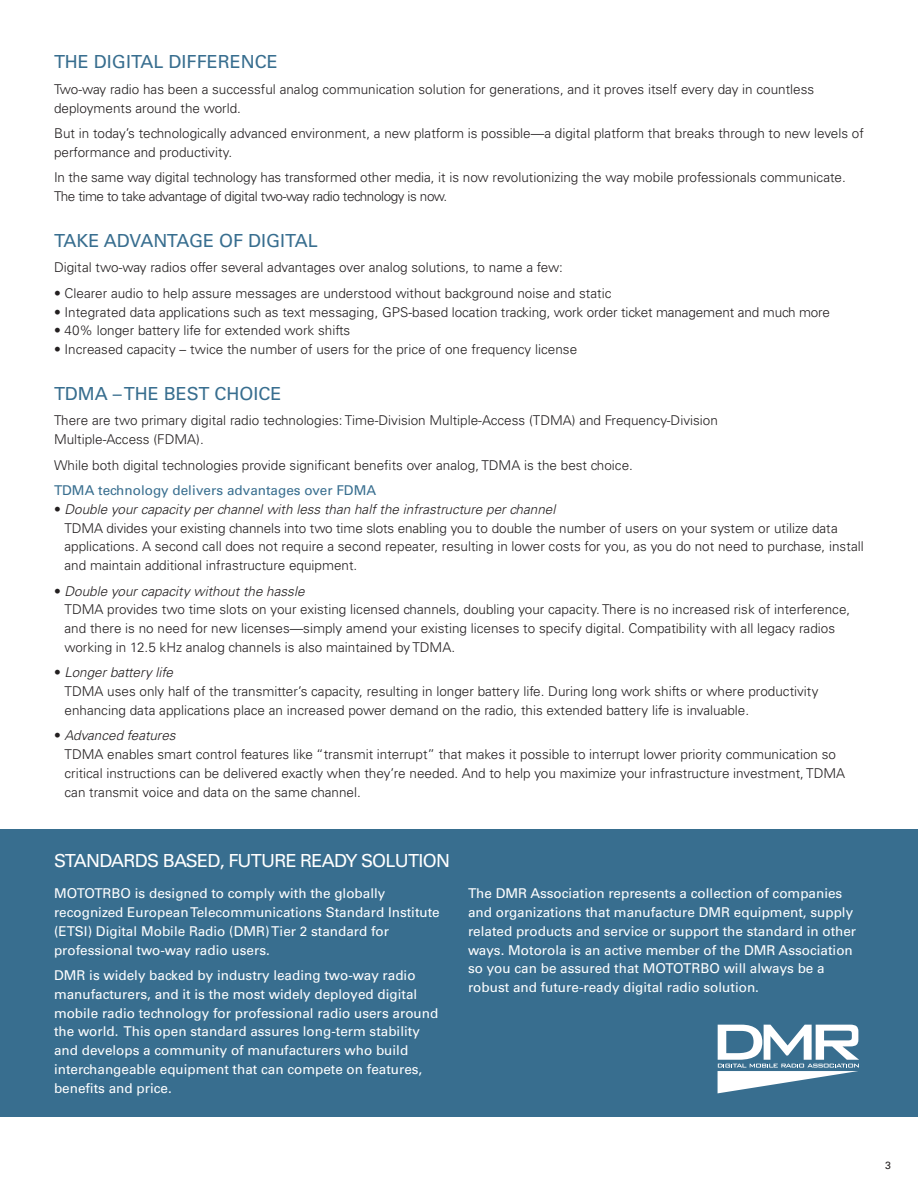
<style>
.page{position:relative;width:918px;height:1188px;background:#fff}
.page>*{position:absolute;margin:0;border:0;box-sizing:border-box;transform-origin:0 0}
.t1{font:18px "Univers";color:#386e8f}
.t2{font:18px "Univers";letter-spacing:-.04em;color:#fff}
.t3{font:300 13.5px/18.8px "Univers";color:#231f20}
.t4{font:13.5px/18.8px "Univers";color:#fff}
.t5{font:13.5px "Univers";color:#386e8f}
.t6{font:10.5px "Univers";color:#231f20}
.s1{font-style:italic}
</style>
<div class="page">
<div style="left:1px;top:830px;width:917px;height:287px;background:#386e8f"></div>
<svg style="left:718px;top:1025px;width:141px;height:68px"></svg>
<h1 class="t1" style="left:54px;top:51px;width:165px">The Digital Di ffere</h1>
<h1 class="t1" style="left:241px;top:51px;width:36px">nce</h1>
<p class="t3" style="left:54px;top:80px;width:762px">Two-way radio has been a successful analog communication solution for generations, and it proves itself every day in countless deployments around the world.</p>
<p class="t3" style="left:54px;top:124px;width:811px">But in today’s technologically advanced environment, a new platform is possible—a digital platform that breaks through to new levels of performance and productivity.</p>
<p class="t3" style="left:54px;top:168px;width:793px">In the same way digital technology has transformed other media, it is now revolutionizing the way mobile professionals communicate.<br>The time to take advantage of digital two-way radio technology is now.</p>
<h1 class="t1" style="left:54px;top:230px;width:265px">Take Advantage of Digital</h1>
<p class="t3" style="left:54px;top:258px;width:511px">Digital two-way radios offer several advantages over analog solutions, to name a few:</p>
<p class="t3" style="left:54px;top:284px;width:559px">• Clearer audio to help assure messages are understood without background noise and static</p>
<p class="t3" style="left:54px;top:302px;width:778px">• Integrated data applications such as text messaging, GPS-based location tracking, work order ticket management and much more</p>
<p class="t3" style="left:54px;top:321px;width:298px">• 40% longer battery life for extended work shifts</p>
<p class="t3" style="left:54px;top:340px;width:525px">• Increased capacity – twice the number of users for the price of one frequency license</p>
<h1 class="t1" style="left:54px;top:383px;width:134px">TDMA – TH E Best</h1>
<h1 class="t1" style="left:214px;top:383px;width:66px">Choice</h1>
<p class="t3" style="left:54px;top:411px;width:665px">There are two primary digital radio technologies: Time-Division Multiple-Access (TDMA) and Frequency-Division<br>Multiple-Access (FDMA).</p>
<p class="t3" style="left:54px;top:455px;width:580px">While both digital technologies provide significant benefits over analog, TDMA is the best choice.</p>
<p class="t5" style="left:54px;top:482px;width:324px">TDMA technology delivers advantages over FDMA</p>
<p class="t3" style="left:65px;top:500px;width:801px;text-indent:-11px">• <span class="s1">Double your capacity per channel with less than half the infrastructure per channel<br></span>TDMA divides your existing channels into two time slots enabling you to double the number of users on your system or utilize data applications. A second call does not require a second repeater, resulting in lower costs for you, as you do not need to purchase, install and maintain additional infrastructure equipment.</p>
<p class="t3" style="left:65px;top:581px;width:787px;text-indent:-11px">• <span class="s1">Double your capacity without the hassle<br></span>TDMA provides two time slots on your existing licensed channels, doubling your capacity. There is no increased risk of interference, and there is no need for new licenses—simply amend your existing licenses to specify digital. Compatibility with all legacy radios working in 12.5 kHz analog channels is also maintained by TDMA.</p>
<p class="t3" style="left:65px;top:663px;width:755px;text-indent:-11px">• <span class="s1">Longer battery life<br></span>TDMA uses only half of the transmitter’s capacity, resulting in longer battery life. During long work shifts or where productivity enhancing data applications place an increased power demand on the radio, this extended battery life is invaluable.</p>
<p class="t3" style="left:65px;top:726px;width:782px;text-indent:-11px">• <span class="s1">Advanced features<br></span>TDMA enables smart control features like “transmit interrupt” that makes it possible to interrupt lower priority communication so critical instructions can be delivered exactly when they’re needed. And to help you maximize your infrastructure investment, TDMA can transmit voice and data on the same channel.</p>
<h1 class="t2" style="left:54px;top:850px;width:58px">Standards</h1>
<h1 class="t2" style="left:163px;top:850px;width:24px">Based</h1>
<h1 class="t2" style="left:220px;top:850px;width:104px">, Future Read</h1>
<h1 class="t2" style="left:345px;top:850px;width:106px">y So lutio n</h1>
<p class="t4" style="left:54px;top:884px;width:387px">MOTOTRBO is designed to comply with the globally recognized European Telecommunications Standard Institute (ETSI) Digital Mobile Radio (DMR) Tier 2 standard for professional two-way radio users.</p>
<p class="t4" style="left:54px;top:966px;width:386px">DMR is widely backed by industry leading two-way radio manufacturers, and it is the most widely deployed digital mobile radio technology for professional radio users around the world. This open standard assures long-term stability and develops a community of manufacturers who build interchangeable equipment that can compete on features, benefits and price.</p>
<p class="t4" style="left:468px;top:884px;width:390px">The DMR Association represents a collection of companies and organizations that manufacture DMR equipment, supply related products and service or support the standard in other ways. Motorola is an active member of the DMR Association so you can be assured that MOTOTRBO will always be a robust and future-ready digital radio solution.</p>
<p class="t6" style="left:885px;top:1159px;width:7px">3</p>
</div>
